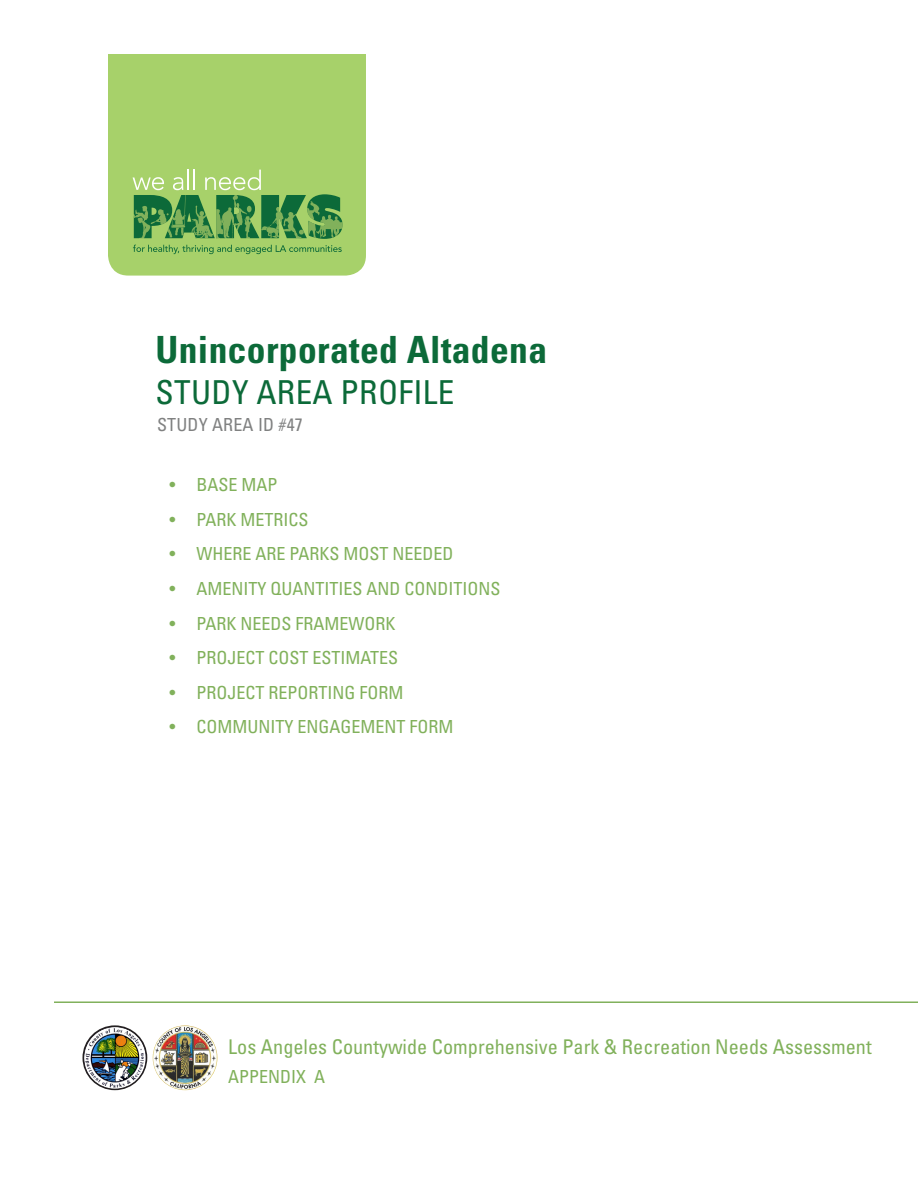
<style>
.page{position:relative;width:918px;height:1188px;background:#fff}
.page>*{position:absolute;margin:0;border:0;box-sizing:border-box;transform-origin:0 0}
.t1{font:700 condensed 37.5px "Univers";letter-spacing:.01em;color:#0c6a39}
.t2{font:condensed 33px "Univers";letter-spacing:.01em;color:#0c6a39}
.t3{font:condensed 20.25px "Univers";color:#81b15b}
.t4{font:condensed 18px "Univers";color:#81b15b}
.t5{font:condensed 18px "Univers";letter-spacing:.01em;color:#808181}
</style>
<div class="page">
<div style="left:108px;top:54px;width:258px;height:222px;background:#a7d16a"></div>
<svg style="left:133px;top:170px;width:214px;height:84px;background:#77b05e"></svg>
<img style="left:83px;top:1026px;width:64px;height:63px;border-radius:32px">
<div style="left:82px;top:1025px;width:65px;height:65px;border:2px solid #231f20;border-radius:50%"></div>
<img style="left:153px;top:1025px;width:64px;height:65px;border-radius:32px">
<hr style="left:54px;top:1001px;width:864px;height:2px;background:#81b15b">
<h1 class="t1" style="left:156px;top:327px;width:393px">Unincorporated Altadena</h1>
<h2 class="t2" style="left:156px;top:372px;width:300px">STUDY AREA PROFILE</h2>
<p class="t5" style="left:157px;top:414px;width:147px">STUDY AREA ID #47</p>
<p class="t4" style="left:170px;top:474px;width:109px">• BASE MAP</p>
<p class="t4" style="left:170px;top:508px;width:141px">• PARK METRICS</p>
<p class="t4" style="left:170px;top:543px;width:286px">• WHERE ARE PARKS MOST NEEDED</p>
<p class="t4" style="left:170px;top:577px;width:333px">• AMENITY QUANTITIES AND CONDITIONS</p>
<p class="t4" style="left:170px;top:612px;width:228px">• PARK NEEDS FRAMEWORK</p>
<p class="t4" style="left:170px;top:646px;width:230px">• PROJECT COST ESTIMATES</p>
<p class="t4" style="left:170px;top:681px;width:236px">• PROJECT REPORTING FORM</p>
<p class="t4" style="left:170px;top:715px;width:285px">• COMMUNITY ENGAGEMENT FORM</p>
<p class="t3" style="left:228px;top:1034px;width:645px">Los Angeles Countywide Comprehensive Park &amp; Recreation Needs Assessment</p>
<p class="t4" style="left:228px;top:1066px;width:99px">APPENDIX A</p>
</div>
